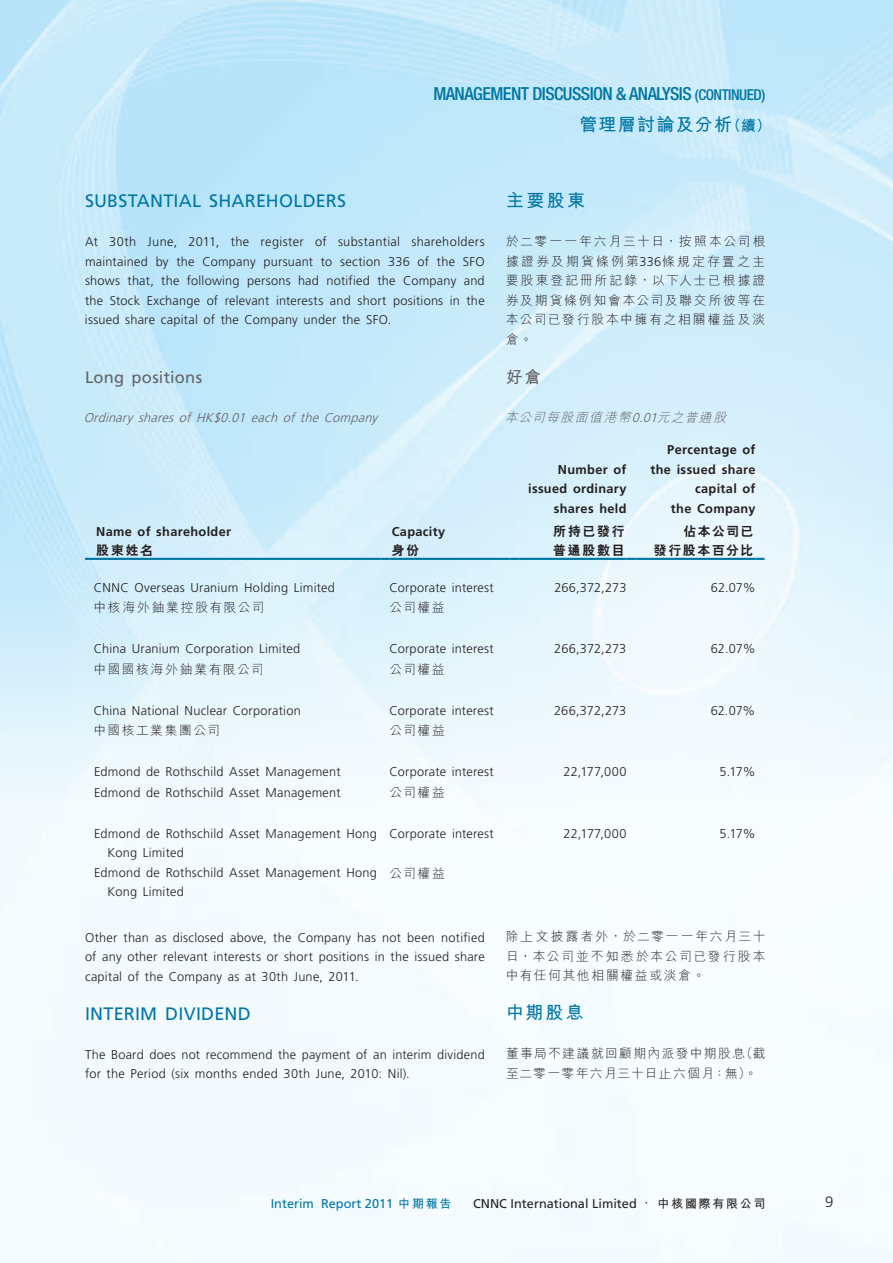
<style>
.page{position:relative;width:893px;height:1263px;background:#fff}
.page>*{position:absolute;margin:0;border:0;box-sizing:border-box;transform-origin:0 0}
.t1{font:500 condensed 18px "Helvetica Neue LT Std";letter-spacing:-.03em;color:#0076a3}
.t2{font:18px "Frutiger LT Std";letter-spacing:.015em;color:#0076a3}
.t3{font:700 18px "M Hei HK";letter-spacing:.07em;color:#0076a3}
.t4{font:16.5px "Frutiger LT Std";letter-spacing:.015em;color:#636366}
.t5{font:700 16.5px "M Hei HK";color:#636366}
.t6{font:300 15px "Frutiger LT Std";color:#231f20}
.t7{font:300 12.75px/19.5px "Frutiger LT Std";letter-spacing:.02em;color:#231f20;text-align:justify}
.t8{font:300 12.75px/19.5px "M Hei HK";letter-spacing:.13em;color:#231f20;text-align:justify}
.t9{font:700 12.75px/19.5px "Frutiger LT Std";letter-spacing:.025em;color:#231f20;text-align:right}
.t10{font:italic 300 12.75px "Frutiger LT Std";color:#636366}
.t11{font:300 12.75px/19.5px "M Hei HK";letter-spacing:.11em;color:#231f20}
.t12{font:12.75px "Frutiger LT Std";color:#231f20}
.t13{font:300 12.75px "Frutiger LT Std";color:#231f20}
.t14{font:800 12.75px/19.5px "C Hei 2 HK";letter-spacing:.145em;color:#231f20}
.t15{font:12.75px "Frutiger LT Std";color:#0076a3}
.t16{font:italic 300 12.75px "M Hei HK";color:#636366}
.s1{font-size:15px}
.s2{font-family:"Frutiger LT Std"}
.s3{font-family:"M Hei HK";font-weight:700;font-size:12px}
.s4{font-weight:300;font-size:16.5px}
</style>
<div class="page">
<svg style="left:510px;top:558px;width:9px;height:2px"></svg>
<hr style="left:519px;top:558px;width:108px;height:2px;background:#0076a3">
<svg style="left:627px;top:558px;width:9px;height:2px"></svg>
<hr style="left:636px;top:558px;width:120px;height:2px;background:#0076a3">
<svg style="left:756px;top:558px;width:9px;height:2px"></svg>
<hr style="left:85px;top:558px;width:296px;height:2px;background:#0076a3">
<hr style="left:390px;top:558px;width:120px;height:2px;background:#0076a3">
<svg style="left:381px;top:558px;width:9px;height:2px"></svg>
<h1 class="t1" style="left:433px;top:82px;width:334px">MANAGEMENT DISCUSSION &amp; ANALYSIS <span class="s1">(CONTINUED)</span></h1>
<h1 class="t3" style="left:579px;top:111px;width:193px">管理層討論及分析<span class="s1">（續）</span></h1>
<h1 class="t2" style="left:85px;top:191px;width:263px">SUBSTANTIAL SHAREHOLDERS</h1>
<p class="t7" style="left:85px;top:232px;width:401px">At 30th June, 2011, the register of substantial shareholders maintained by the Company pursuant to section 336 of the SFO shows that, the following persons had notified the Company and the Stock Exchange of relevant interests and short positions in the issued share capital of the Company under the SFO.</p>
<p class="t4" style="left:85px;top:367px;width:119px">Long positions</p>
<p class="t10" style="left:84px;top:410px;width:299px">Ordinary shares of HK$0.01 each of the Company</p>
<p class="t9" style="left:96px;top:521px;width:136px">Name of shareholder</p>
<p class="t14" style="left:96px;top:541px;width:58px">股東姓名</p>
<p class="t9" style="left:392px;top:521px;width:55px">Capacity</p>
<p class="t14" style="left:392px;top:541px;width:29px">身份</p>
<h1 class="t3" style="left:506px;top:188px;width:81px">主要股東</h1>
<p class="t8" style="left:506px;top:231px;width:261px">於二零一一年六月三十日，按照本公司根據證券及期貨條例第<span class="s2">336</span>條規定存置之主要股東登記冊所記錄，以下人士已根據證券及期貨條例知會本公司及聯交所彼等在本公司已發行股本中擁有之相關權益及淡倉。</p>
<p class="t5" style="left:506px;top:365px;width:36px">好倉</p>
<p class="t16" style="left:505px;top:408px;width:227px">本公司每股面值港幣<span class="s2">0.01</span>元之普通股</p>
<p class="t9" style="left:528px;top:460px;width:100px">Number of issued ordinary shares held</p>
<p class="t9" style="left:650px;top:440px;width:107px">Percentage of the issued share capital of<br>the Company</p>
<p class="t14" style="left:553px;top:521px;width:73px">所持已發行普通股數目</p>
<p class="t14" style="left:654px;top:521px;width:101px;text-align:right">佔本公司已<br>發行股本百分比</p>
<p class="t7" style="left:94px;top:578px;width:242px">CNNC Overseas Uranium Holding Limited</p>
<p class="t7" style="left:389px;top:578px;width:106px">Corporate interest</p>
<p class="t13" style="left:554px;top:580px;width:74px">266,372,273</p>
<p class="t7" style="left:711px;top:578px;width:46px">62.07%</p>
<p class="t8" style="left:94px;top:597px;width:172px">中核海外鈾業控股有限公司</p>
<p class="t8" style="left:389px;top:597px;width:57px">公司權益</p>
<p class="t7" style="left:94px;top:639px;width:208px">China Uranium Corporation Limited</p>
<p class="t7" style="left:389px;top:639px;width:106px">Corporate interest</p>
<p class="t13" style="left:554px;top:642px;width:74px">266,372,273</p>
<p class="t7" style="left:711px;top:639px;width:46px">62.07%</p>
<p class="t8" style="left:94px;top:659px;width:171px">中國國核海外鈾業有限公司</p>
<p class="t8" style="left:389px;top:659px;width:57px">公司權益</p>
<p class="t7" style="left:94px;top:701px;width:208px">China National Nuclear Corporation</p>
<p class="t7" style="left:389px;top:701px;width:106px">Corporate interest</p>
<p class="t13" style="left:554px;top:703px;width:74px">266,372,273</p>
<p class="t7" style="left:711px;top:701px;width:46px">62.07%</p>
<p class="t8" style="left:94px;top:720px;width:127px">中國核工業集團公司</p>
<p class="t8" style="left:389px;top:720px;width:57px">公司權益</p>
<p class="t7" style="left:94px;top:762px;width:248px">Edmond de Rothschild Asset Management</p>
<p class="t7" style="left:390px;top:762px;width:106px">Corporate interest</p>
<p class="t7" style="left:563px;top:762px;width:65px">22,177,000</p>
<p class="t7" style="left:719px;top:762px;width:38px">5.17%</p>
<p class="t7" style="left:94px;top:783px;width:248px">Edmond de Rothschild Asset Management</p>
<p class="t8" style="left:390px;top:782px;width:57px">公司權益</p>
<p class="t7" style="left:94px;top:824px;width:284px">Edmond de Rothschild Asset Management Hong</p>
<p class="t7" style="left:108px;top:843px;width:78px">Kong Limited</p>
<p class="t7" style="left:94px;top:863px;width:284px">Edmond de Rothschild Asset Management Hong</p>
<p class="t7" style="left:108px;top:882px;width:78px">Kong Limited</p>
<p class="t7" style="left:390px;top:824px;width:106px">Corporate interest</p>
<p class="t7" style="left:563px;top:824px;width:65px">22,177,000</p>
<p class="t7" style="left:719px;top:824px;width:38px">5.17%</p>
<p class="t8" style="left:390px;top:863px;width:57px">公司權益</p>
<p class="t7" style="left:85px;top:928px;width:401px">Other than as disclosed above, the Company has not been notified of any other relevant interests or short positions in the issued share capital of the Company as at 30th June, 2011.</p>
<h1 class="t2" style="left:85px;top:1003px;width:167px">INTERIM DIVIDEND</h1>
<p class="t7" style="left:85px;top:1045px;width:401px">The Board does not recommend the payment of an interim dividend for the Period (six months ended 30th June, 2010: Nil).</p>
<p class="t8" style="left:506px;top:926px;width:261px">除上文披露者外，於二零一一年六月三十日，本公司並不知悉於本公司已發行股本中有任何其他相關權益或淡倉。</p>
<h1 class="t3" style="left:506px;top:999px;width:79px">中期股息</h1>
<p class="t11" style="left:506px;top:1043px;width:261px">董事局不建議就回顧期內派發中期股息（截至二零一零年六月三十日止六個月：無）。</p>
<p class="t15" style="left:271px;top:1196px;width:182px">Interim Report 2011 <span class="s3">中期報告</span></p>
<p class="t12" style="left:473px;top:1196px;width:294px">CNNC International Limited <span class="s4">·</span> <span class="s3">中核國際有限公司</span></p>
<p class="t6" style="left:825px;top:1193px;width:10px">9</p>
</div>
